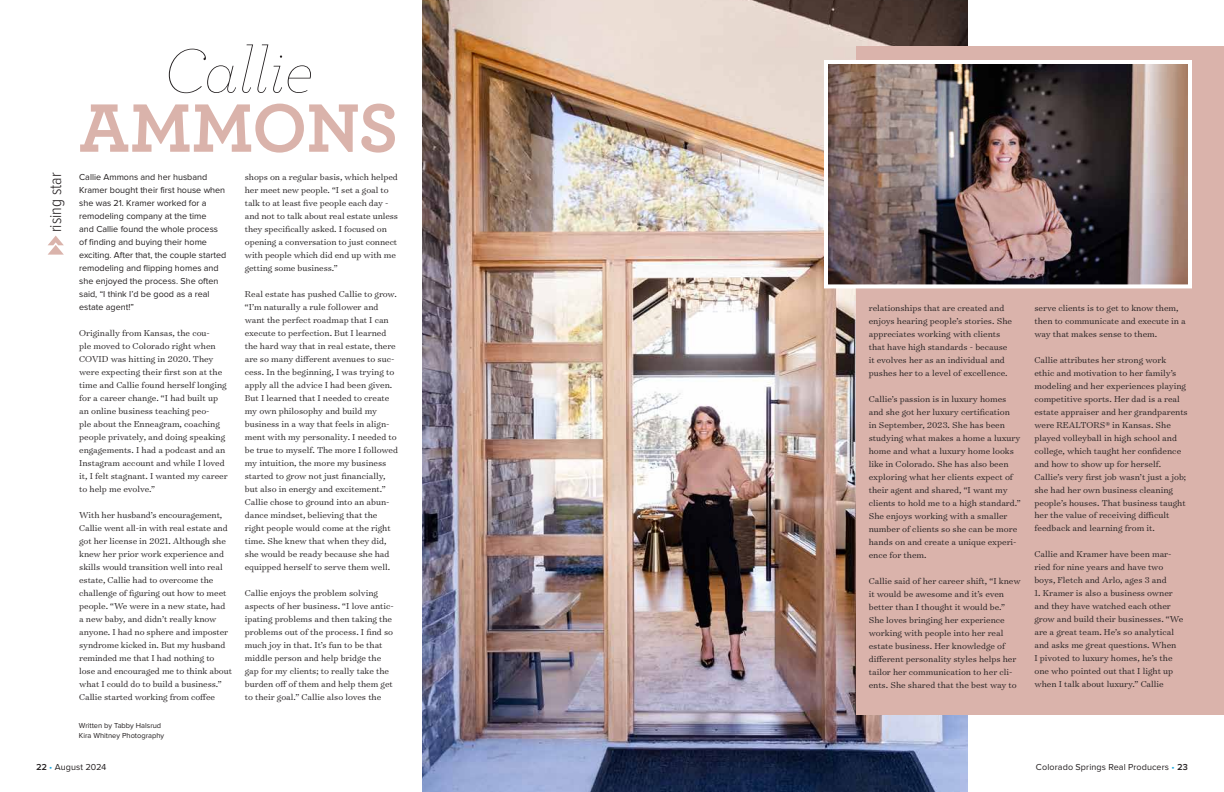
<style>
.page{position:relative;width:1224px;height:792px;background:#fff}
.page>*{position:absolute;margin:0;border:0;box-sizing:border-box;transform-origin:0 0}
.t1{font:700 71.9px "Archer Pro";letter-spacing:-.01em;color:#dab3ab}
.t2{font:italic 100 65.8px "Archer Pro";letter-spacing:-.005em;color:#231f20}
.t3{font:300 17px "Proxima Nova Cond";color:#231f20}
.t4{font:300 9.8px/13px "Surveyor Text";color:#231f20}
.t5{font:9px/13px "Proxima Nova";color:#231f20}
.t6{font:7.5px/10px "Proxima Nova";color:#231f20}
.s1{font-weight:600}
.s2{color:#19a8e0}
</style>
<div class="page">
<img style="left:422px;top:0;width:545px;height:792px">
<div style="left:857px;top:46px;width:367px;height:668px;background:#dab3ab"></div>
<svg style="left:48px;top:236px;width:16px;height:19px"></svg>
<img style="left:822px;top:58px;width:370px;height:232px">
<h2 class="t2" style="left:164px;top:30px;width:152px">Callie</h2>
<h3 class="t3" style="left:48px;top:232px;width:61px;rotate:-90deg">rising star</h3>
<h1 class="t1" style="left:79px;top:71px;width:321px">AMMONS</h1>
<p class="t5" style="left:79px;top:170px;width:149px">Callie Ammons and her husband<br>Kramer bought their first house when she was 21. Kramer worked for a remodeling company at the time<br>and Callie found the whole process of finding and buying their home exciting. After that, the couple started remodeling and flipping homes and she enjoyed the process. She often said, “I think I’d be good as a real estate agent!”</p>
<p class="t4" style="left:79px;top:326px;width:150px">Originally from Kansas, the cou-<br>ple moved to Colorado right when COVID was hitting in 2020. They were expecting their first son at the time and Callie found herself longing for a career change. “I had built up an online business teaching peo-<br>ple about the Enneagram, coaching people privately, and doing speaking engagements. I had a podcast and an Instagram account and while I loved it, I felt stagnant. I wanted my career to help me evolve.”</p>
<p class="t4" style="left:79px;top:508px;width:154px">With her husband’s encouragement, Callie went all-in with real estate and got her license in 2021. Although she knew her prior work experience and skills would transition well into real estate, Callie had to overcome the challenge of figuring out how to meet people. “We were in a new state, had a new baby, and didn’t really know anyone. I had no sphere and imposter syndrome kicked in. But my husband reminded me that I had nothing to lose and encouraged me to think about what I could do to build a business.” Callie started working from coffee</p>
<p class="t6" style="left:79px;top:721px;width:87px">Written by Tabby Halsrud<br>Kira Whitney Photography</p>
<p class="t4" style="left:245px;top:170px;width:155px">shops on a regular basis, which helped her meet new people. “I set a goal to talk to at least five people each day - and not to talk about real estate unless they specifically asked. I focused on opening a conversation to just connect with people which did end up with me getting some business.”</p>
<p class="t4" style="left:245px;top:287px;width:155px">Real estate has pushed Callie to grow. “I’m naturally a rule follower and want the perfect roadmap that I can execute to perfection. But I learned the hard way that in real estate, there are so many different avenues to suc&shy;cess. In the beginning, I was trying to apply all the advice I had been given.<br>But I learned that I needed to create my own philosophy and build my business in a way that feels in align&shy;ment with my personality. I needed to be true to myself. The more I followed my intuition, the more my business started to grow not just financially, but also in energy and excitement.” Callie chose to ground into an abun&shy;dance mindset, believing that the right people would come at the right time. She knew that when they did, she would be ready because she had equipped herself to serve them well.</p>
<p class="t4" style="left:245px;top:586px;width:151px">Callie enjoys the problem solving aspects of her business. “I love antic&shy;ipating problems and then taking the problems out of the process. I find so much joy in that. It’s fun to be that middle person and help bridge the gap for my clients; to really take the burden off of them and help them get to their goal.” Callie also loves the</p>
<p class="t4" style="left:869px;top:301px;width:145px">relationships that are created and enjoys hearing people’s stories. She appreciates working with clients that have high standards - because it evolves her as an individual and pushes her to a level of excellence.</p>
<p class="t4" style="left:869px;top:392px;width:153px">Callie’s passion is in luxury homes and she got her luxury certification<br>in September, 2023. She has been studying what makes a home a luxury home and what a luxury home looks like in Colorado. She has also been exploring what her clients expect of their agent and shared, “I want my clients to hold me to a high standard.”<br>She enjoys working with a smaller number of clients so she can be more hands on and create a unique experi&shy;ence for them.</p>
<p class="t4" style="left:869px;top:574px;width:153px">Callie said of her career shift, “I knew it would be awesome and it’s even better than I thought it would be.” She loves bringing her experience working with people into her real estate business. Her knowledge of different personality styles helps her tailor her communication to her cli&shy;ents. She shared that the best way to</p>
<p class="t4" style="left:1034px;top:301px;width:153px">serve clients is to get to know them, then to communicate and execute in a way that makes sense to them.</p>
<p class="t4" style="left:1034px;top:353px;width:155px">Callie attributes her strong work ethic and motivation to her family’s modeling and her experiences playing competitive sports. Her dad is a real estate appraiser and her grandparents were REALTORS® in Kansas. She played volleyball in high school and college, which taught her confidence and how to show up for herself.<br>Callie’s very first job wasn’t just a job; she had her own business cleaning people’s houses. That business taught her the value of receiving difficult feedback and learning from it.</p>
<p class="t4" style="left:1034px;top:548px;width:139px">Callie and Kramer have been mar&shy;ried for nine years and have two boys, Fletch and Arlo, ages 3 and</p>
<p class="t4" style="left:1034px;top:587px;width:150px">1. Kramer is also a business owner and they have watched each other grow and build their businesses. “We are a great team. He’s so analytical and asks me great questions. When<br>I pivoted to luxury homes, he’s the one who pointed out that I light up when I talk about luxury.” Callie</p>
<p class="t5" style="left:36px;top:761px;width:72px"><span class="s1">22</span> <span class="s2">•</span> August 2024</p>
<p class="t5" style="left:1036px;top:761px;width:154px">Colorado Springs Real Producers <span class="s2">•</span> <span class="s1">23</span></p>
</div>
